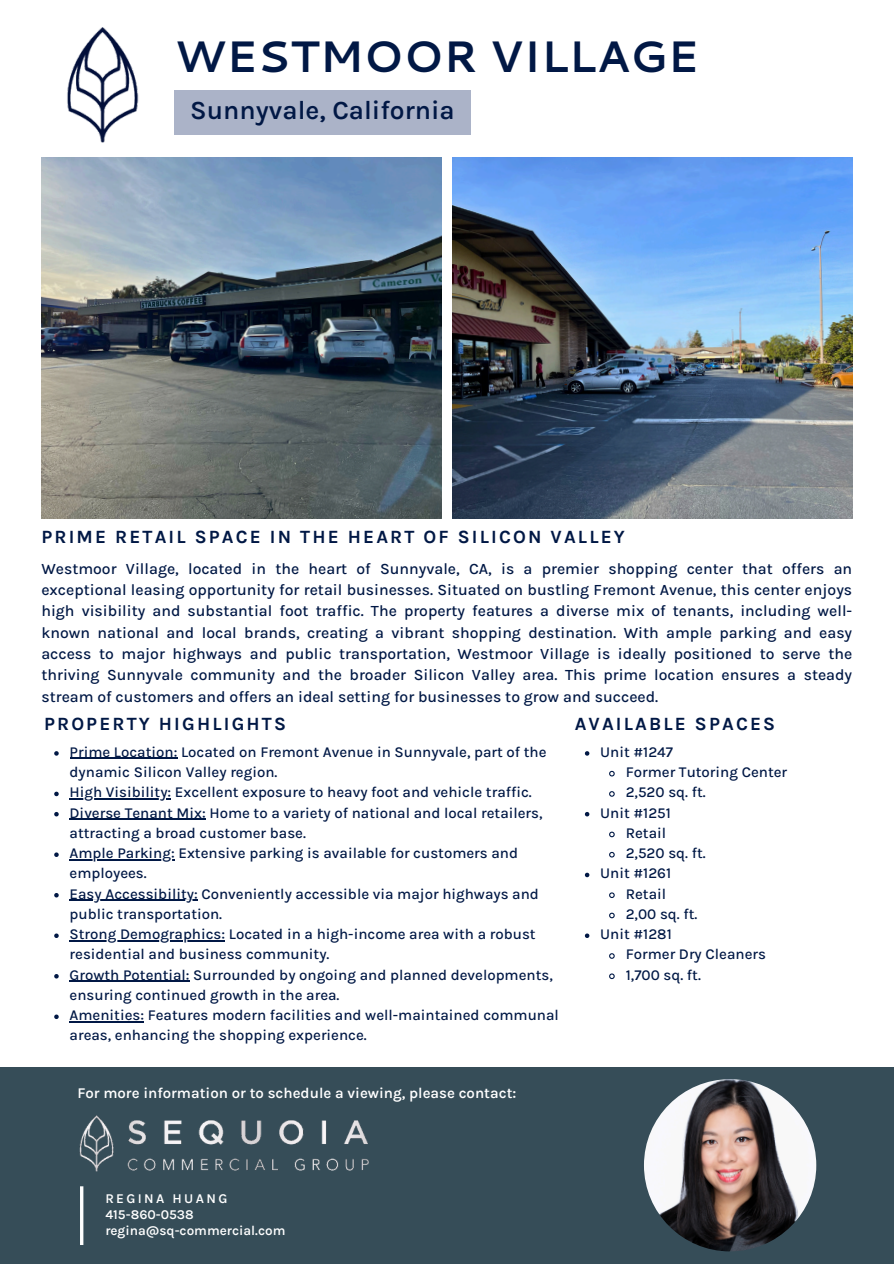
<style>
.page{position:relative;width:894px;height:1264px;background:#fff}
.page>*{position:absolute;margin:0;border:0;box-sizing:border-box;transform-origin:0 0}
.t1{font:700 43.95px "Cantarell";color:#011845}
.t2{font:600 26.4px "Karla";color:#011845}
.t3{font:700 18.75px "Karla";letter-spacing:.115em;color:#011845}
.t4{font:500 15.75px/21.3px "Karla";color:#011845;text-align:justify}
.t5{font:500 15px/20.2px "Karla";color:#011845}
.t6{font:600 15px "Karla";color:#fff}
.t7{font:600 13.5px "Karla";color:#fff}
.t8{font:600 13.5px "Karla";letter-spacing:.175em;color:#fff}
</style>
<div class="page">
<img style="left:41px;top:157px;width:400px;height:361px">
<img style="left:452px;top:157px;width:399px;height:361px">
<div style="left:0;top:1067px;width:893px;height:196px;background:#364d58"></div>
<div style="left:174px;top:90px;width:296px;height:45px;background:#abb3c8"></div>
<img style="left:67px;top:28px;width:72px;height:114px">
<hr style="left:80px;top:1186px;width:3px;height:58px;background:#fff">
<img style="left:79px;top:1115px;width:290px;height:57px">
<img style="left:643px;top:1079px;width:173px;height:172px;border-radius:50%">
<svg style="left:54px;top:751px;width:5px;height:4px"></svg>
<hr style="left:70px;top:758px;width:107px;height:1px;background:#011845">
<svg style="left:54px;top:791px;width:5px;height:5px"></svg>
<hr style="left:70px;top:798px;width:101px;height:1px;background:#011845">
<svg style="left:54px;top:812px;width:5px;height:4px"></svg>
<hr style="left:70px;top:818px;width:136px;height:1px;background:#011845">
<svg style="left:54px;top:852px;width:5px;height:5px"></svg>
<hr style="left:70px;top:859px;width:105px;height:1px;background:#011845">
<svg style="left:54px;top:893px;width:5px;height:4px"></svg>
<hr style="left:70px;top:899px;width:128px;height:1px;background:#011845">
<svg style="left:54px;top:933px;width:5px;height:5px"></svg>
<hr style="left:70px;top:940px;width:155px;height:1px;background:#011845">
<svg style="left:54px;top:974px;width:5px;height:4px"></svg>
<hr style="left:70px;top:980px;width:119px;height:1px;background:#011845">
<svg style="left:54px;top:1014px;width:5px;height:5px"></svg>
<hr style="left:70px;top:1021px;width:74px;height:1px;background:#011845">
<svg style="left:584px;top:751px;width:5px;height:4px"></svg>
<svg style="left:609px;top:770px;width:6px;height:7px"></svg>
<svg style="left:609px;top:791px;width:6px;height:6px"></svg>
<svg style="left:584px;top:812px;width:5px;height:4px"></svg>
<svg style="left:609px;top:831px;width:6px;height:7px"></svg>
<svg style="left:609px;top:851px;width:6px;height:7px"></svg>
<svg style="left:584px;top:872px;width:5px;height:5px"></svg>
<svg style="left:609px;top:892px;width:6px;height:6px"></svg>
<svg style="left:609px;top:912px;width:6px;height:7px"></svg>
<svg style="left:584px;top:933px;width:5px;height:5px"></svg>
<svg style="left:609px;top:953px;width:6px;height:6px"></svg>
<svg style="left:609px;top:973px;width:6px;height:6px"></svg>
<p class="t1" style="left:174px;top:24px;width:525px">WESTMOOR VILLAGE</p>
<p class="t2" style="left:190px;top:95px;width:266px">Sunnyvale, California</p>
<p class="t3" style="left:41px;top:526px;width:585px">PRIME RETAIL SPACE IN THE HEART OF SILICON VALLEY</p>
<p class="t4" style="left:41px;top:557px;width:812px">Westmoor Village, located in the heart of Sunnyvale, CA, is a premier shopping center that offers an exceptional leasing opportunity for retail businesses. Situated on bustling Fremont Avenue, this center enjoys high visibility and substantial foot traffic. The property features a diverse mix of tenants, including well&shy;known national and local brands, creating a vibrant shopping destination. With ample parking and easy access to major highways and public transportation, Westmoor Village is ideally positioned to serve the thriving Sunnyvale community and the broader Silicon Valley area. This prime location ensures a steady stream of customers and offers an ideal setting for businesses to grow and succeed.</p>
<p class="t3" style="left:44px;top:712px;width:243px">PROPERTY HIGHLIGHTS</p>
<p class="t5" style="left:70px;top:741px;width:478px">Prime Location: Located on Fremont Avenue in Sunnyvale, part of the dynamic Silicon Valley region.</p>
<p class="t5" style="left:70px;top:782px;width:463px">High Visibility: Excellent exposure to heavy foot and vehicle traffic.</p>
<p class="t5" style="left:70px;top:802px;width:474px">Diverse Tenant Mix: Home to a variety of national and local retailers, attracting a broad customer base.</p>
<p class="t5" style="left:70px;top:843px;width:450px">Ample Parking: Extensive parking is available for customers and employees.</p>
<p class="t5" style="left:70px;top:883px;width:471px">Easy Accessibility: Conveniently accessible via major highways and public transportation.</p>
<p class="t5" style="left:70px;top:924px;width:467px">Strong Demographics: Located in a high-income area with a robust residential and business community.</p>
<p class="t5" style="left:70px;top:964px;width:484px">Growth Potential: Surrounded by ongoing and planned developments, ensuring continued growth in the area.</p>
<p class="t5" style="left:70px;top:1005px;width:490px">Amenities: Features modern facilities and well-maintained communal areas, enhancing the shopping experience.</p>
<h3 class="t6" style="left:77px;top:1084px;width:440px">For more information or to schedule a viewing, please contact:</h3>
<p class="t3" style="left:574px;top:712px;width:202px">AVAILABLE SPACES</p>
<p class="t5" style="left:600px;top:741px;width:74px">Unit #1247</p>
<p class="t5" style="left:625px;top:762px;width:163px">Former Tutoring Center</p>
<p class="t5" style="left:625px;top:782px;width:81px">2,520 sq. ft.</p>
<p class="t5" style="left:600px;top:802px;width:72px">Unit #1251</p>
<p class="t5" style="left:625px;top:822px;width:42px">Retail</p>
<p class="t5" style="left:625px;top:843px;width:81px">2,520 sq. ft.</p>
<p class="t5" style="left:600px;top:863px;width:72px">Unit #1261</p>
<p class="t5" style="left:625px;top:883px;width:42px">Retail</p>
<h4 class="t5" style="left:625px;top:903px;width:73px">2,00 sq. ft.</h4>
<p class="t5" style="left:600px;top:924px;width:73px">Unit #1281</p>
<p class="t5" style="left:625px;top:944px;width:142px">Former Dry Cleaners</p>
<p class="t5" style="left:625px;top:964px;width:77px">1,700 sq. ft.</p>
<h3 class="t8" style="left:105px;top:1190px;width:123px">REGINA HUANG</h3>
<p class="t7" style="left:105px;top:1206px;width:90px">415-860-0538</p>
<h3 class="t7" style="left:105px;top:1222px;width:181px">regina@sq-commercial.com</h3>
</div>
